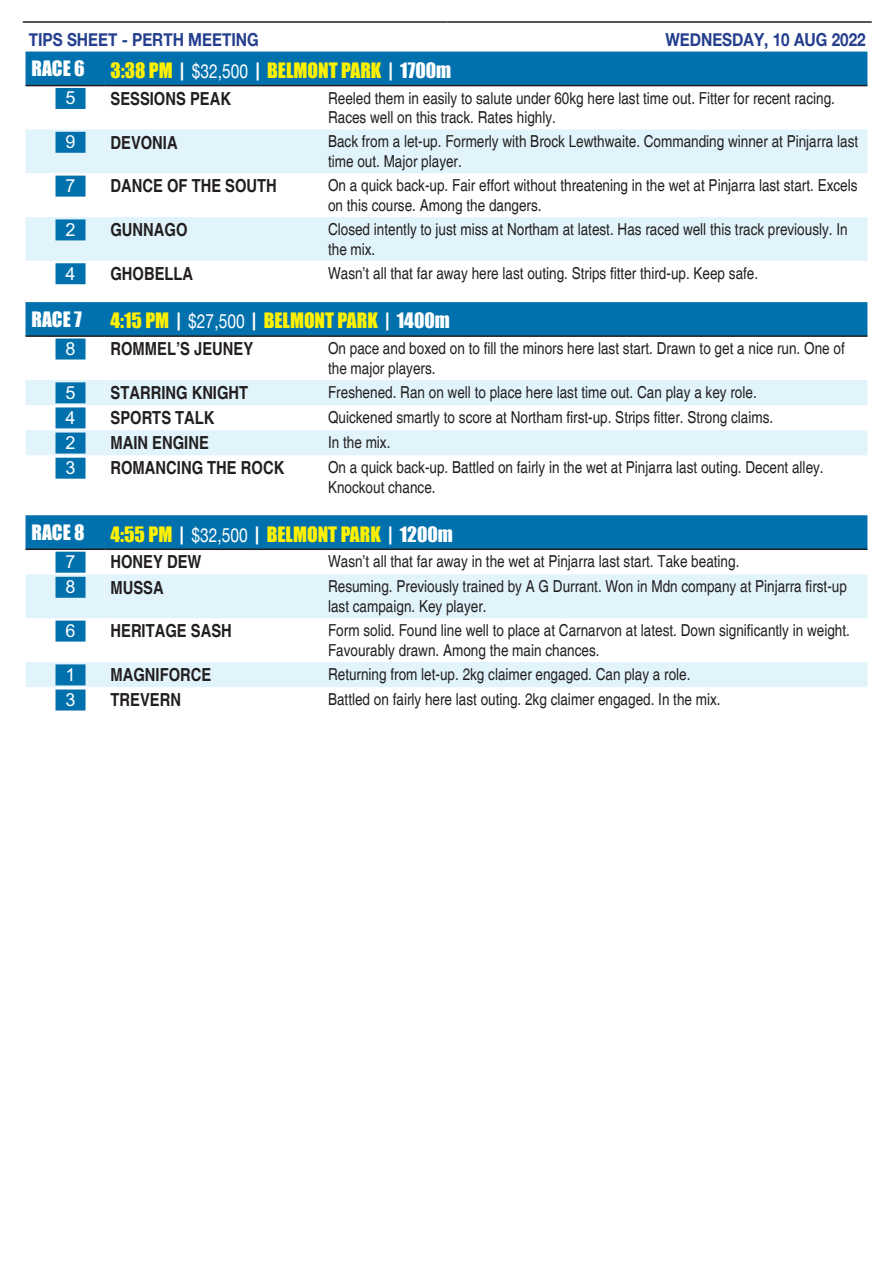
<style>
.page{position:relative;width:893px;height:1263px;background:#fff}
.page>*{position:absolute;margin:0;border:0;box-sizing:border-box;transform-origin:0 0}
.Tips-Analysis-Header{font:19.5px "Impact";color:#fff101}
.Tips-Analysis-Header-2{font:19.5px "Impact";color:#fff}
.t1{font:700 condensed 18px "Helvetica";color:#231f20}
.t2{font:700 18px "Helvetica Neue";color:#253f8e;scale:.85 1}
.Tips-Num{font:700 18px "M Hei HK";color:#fff}
.Tips-Analysis-Body{font:condensed 16.5px/19.8px "Helvetica";color:#231f20}
.s1{color:#fff}
.s2{font-family:"Helvetica Neue";color:#fff}
</style>
<div class="page">
<hr style="left:23px;top:21px;width:424px;height:2px;background:#231f20">
<hr style="left:447px;top:21px;width:425px;height:2px;background:#231f20">
<div style="left:26px;top:52px;width:841px;height:33px;background:#0071ad"></div>
<svg style="left:26px;top:129px;width:841px;height:132px;fill:#e1f4fc"></svg>
<hr style="left:26px;top:85px;width:78px;height:1px;background:#231f20">
<hr style="left:104px;top:85px;width:218px;height:1px;background:#231f20">
<hr style="left:322px;top:85px;width:545px;height:1px;background:#231f20">
<div style="left:56px;top:88px;width:30px;height:21px;background:#0071ad"></div>
<div style="left:56px;top:132px;width:30px;height:21px;background:#0071ad"></div>
<div style="left:56px;top:176px;width:30px;height:21px;background:#0071ad"></div>
<div style="left:56px;top:219px;width:30px;height:21px;background:#0071ad"></div>
<div style="left:56px;top:263px;width:30px;height:21px;background:#0071ad"></div>
<div style="left:26px;top:302px;width:841px;height:33px;background:#0071ad"></div>
<svg style="left:26px;top:380px;width:841px;height:75px;fill:#e1f4fc"></svg>
<hr style="left:26px;top:335px;width:78px;height:2px;background:#231f20">
<hr style="left:104px;top:335px;width:218px;height:2px;background:#231f20">
<hr style="left:322px;top:335px;width:545px;height:2px;background:#231f20">
<div style="left:56px;top:338px;width:30px;height:21px;background:#0071ad"></div>
<div style="left:56px;top:382px;width:30px;height:21px;background:#0071ad"></div>
<div style="left:56px;top:407px;width:30px;height:21px;background:#0071ad"></div>
<div style="left:56px;top:433px;width:30px;height:21px;background:#0071ad"></div>
<div style="left:56px;top:458px;width:30px;height:21px;background:#0071ad"></div>
<div style="left:26px;top:515px;width:841px;height:33px;background:#0071ad"></div>
<svg style="left:26px;top:574px;width:841px;height:113px;fill:#e1f4fc"></svg>
<hr style="left:26px;top:548px;width:78px;height:2px;background:#231f20">
<hr style="left:104px;top:548px;width:218px;height:2px;background:#231f20">
<hr style="left:322px;top:548px;width:545px;height:2px;background:#231f20">
<div style="left:56px;top:552px;width:30px;height:21px;background:#0071ad"></div>
<div style="left:56px;top:577px;width:30px;height:21px;background:#0071ad"></div>
<div style="left:56px;top:621px;width:30px;height:21px;background:#0071ad"></div>
<div style="left:56px;top:664px;width:30px;height:21px;background:#0071ad"></div>
<div style="left:56px;top:689px;width:30px;height:21px;background:#0071ad"></div>
<p class="t2" style="left:29px;top:28px;width:272px">TIPS SHEET - PERTH MEETING</p>
<p class="t2" style="left:665px;top:28px;width:237px">WEDNESDAY, 10 AUG 2022</p>
<p class="Tips-Analysis-Header-2" style="left:32px;top:53px;width:55px">RACE 6</p>
<p class="Tips-Analysis-Header" style="left:110px;top:55px;width:342px">3:38 PM <span class="s1">|</span> <span class="s2">$32,500</span> <span class="s1">|</span> BELMONT PARK <span class="s1">| 1700m</span></p>
<p class="Tips-Num" style="left:66px;top:85px;width:12px">5</p>
<p class="t1" style="left:110px;top:87px;width:122px">SESSIONS PEAK</p>
<p class="Tips-Analysis-Body" style="left:328px;top:88px;width:508px">Reeled them in easily to salute under 60kg here last time out. Fitter for recent racing.<br>Races well on this track. Rates highly.</p>
<p class="Tips-Num" style="left:66px;top:129px;width:12px">9</p>
<p class="t1" style="left:110px;top:131px;width:69px">DEVONIA</p>
<p class="Tips-Analysis-Body" style="left:328px;top:132px;width:532px">Back from a let-up. Formerly with Brock Lewthwaite. Commanding winner at Pinjarra last time out. Major player.</p>
<p class="Tips-Num" style="left:66px;top:172px;width:12px">7</p>
<p class="t1" style="left:110px;top:175px;width:168px">DANCE OF THE SOUTH</p>
<p class="Tips-Analysis-Body" style="left:328px;top:176px;width:531px">On a quick back-up. Fair effort without threatening in the wet at Pinjarra last start. Excels on this course. Among the dangers.</p>
<p class="Tips-Num" style="left:66px;top:216px;width:12px">2</p>
<p class="t1" style="left:110px;top:219px;width:79px">GUNNAGO</p>
<p class="Tips-Analysis-Body" style="left:328px;top:219px;width:521px">Closed intently to just miss at Northam at latest. Has raced well this track previously. In the mix.</p>
<p class="Tips-Num" style="left:66px;top:260px;width:12px">4</p>
<p class="t1" style="left:110px;top:263px;width:84px">GHOBELLA</p>
<p class="Tips-Analysis-Body" style="left:328px;top:263px;width:432px">Wasn’t all that far away here last outing. Strips fitter third-up. Keep safe.</p>
<p class="Tips-Analysis-Header-2" style="left:32px;top:304px;width:52px">RACE 7</p>
<p class="Tips-Analysis-Header" style="left:110px;top:306px;width:341px">4:15 PM <span class="s1">|</span> <span class="s2">$27,500</span> <span class="s1">|</span> BELMONT PARK <span class="s1">| 1400m</span></p>
<p class="Tips-Num" style="left:66px;top:335px;width:12px">8</p>
<p class="t1" style="left:110px;top:338px;width:144px">ROMMEL’S JEUNEY</p>
<p class="Tips-Analysis-Body" style="left:328px;top:339px;width:518px">On pace and boxed on to fill the minors here last start. Drawn to get a nice run. One of the major players.</p>
<p class="Tips-Num" style="left:66px;top:379px;width:12px">5</p>
<p class="t1" style="left:110px;top:382px;width:139px">STARRING KNIGHT</p>
<p class="Tips-Analysis-Body" style="left:328px;top:382px;width:430px">Freshened. Ran on well to place here last time out. Can play a key role.</p>
<p class="Tips-Num" style="left:66px;top:404px;width:12px">4</p>
<p class="t1" style="left:110px;top:407px;width:106px">SPORTS TALK</p>
<p class="Tips-Analysis-Body" style="left:328px;top:407px;width:447px">Quickened smartly to score at Northam first-up. Strips fitter. Strong claims.</p>
<p class="Tips-Num" style="left:66px;top:429px;width:12px">2</p>
<p class="t1" style="left:110px;top:432px;width:100px">MAIN ENGINE</p>
<p class="Tips-Analysis-Body" style="left:328px;top:433px;width:64px">In the mix.</p>
<p class="Tips-Num" style="left:66px;top:454px;width:12px">3</p>
<p class="t1" style="left:110px;top:457px;width:175px">ROMANCING THE ROCK</p>
<p class="Tips-Analysis-Body" style="left:328px;top:458px;width:497px">On a quick back-up. Battled on fairly in the wet at Pinjarra last outing. Decent alley.<br>Knockout chance.</p>
<p class="Tips-Analysis-Header-2" style="left:32px;top:517px;width:55px">RACE 8</p>
<p class="Tips-Analysis-Header" style="left:110px;top:519px;width:344px">4:55 PM <span class="s1">|</span> <span class="s2">$32,500</span> <span class="s1">|</span> BELMONT PARK <span class="s1">| 1200m</span></p>
<p class="Tips-Num" style="left:66px;top:548px;width:12px">7</p>
<p class="t1" style="left:110px;top:551px;width:93px">HONEY DEW</p>
<p class="Tips-Analysis-Body" style="left:328px;top:552px;width:413px">Wasn’t all that far away in the wet at Pinjarra last start. Take beating.</p>
<p class="Tips-Num" style="left:66px;top:574px;width:12px">8</p>
<p class="t1" style="left:110px;top:576px;width:55px">MUSSA</p>
<p class="Tips-Analysis-Body" style="left:328px;top:577px;width:520px">Resuming. Previously trained by A G Durrant. Won in Mdn company at Pinjarra first-up last campaign. Key player.</p>
<p class="Tips-Num" style="left:66px;top:617px;width:12px">6</p>
<p class="t1" style="left:110px;top:620px;width:123px">HERITAGE SASH</p>
<p class="Tips-Analysis-Body" style="left:328px;top:621px;width:523px">Form solid. Found line well to place at Carnarvon at latest. Down significantly in weight.<br>Favourably drawn. Among the main chances.</p>
<p class="Tips-Num" style="left:66px;top:661px;width:12px">1</p>
<p class="t1" style="left:110px;top:664px;width:102px">MAGNIFORCE</p>
<p class="Tips-Analysis-Body" style="left:328px;top:664px;width:364px">Returning from let-up. 2kg claimer engaged. Can play a role.</p>
<p class="Tips-Num" style="left:66px;top:686px;width:12px">3</p>
<p class="t1" style="left:110px;top:689px;width:72px">TREVERN</p>
<p class="Tips-Analysis-Body" style="left:328px;top:690px;width:394px">Battled on fairly here last outing. 2kg claimer engaged. In the mix.</p>
</div>
